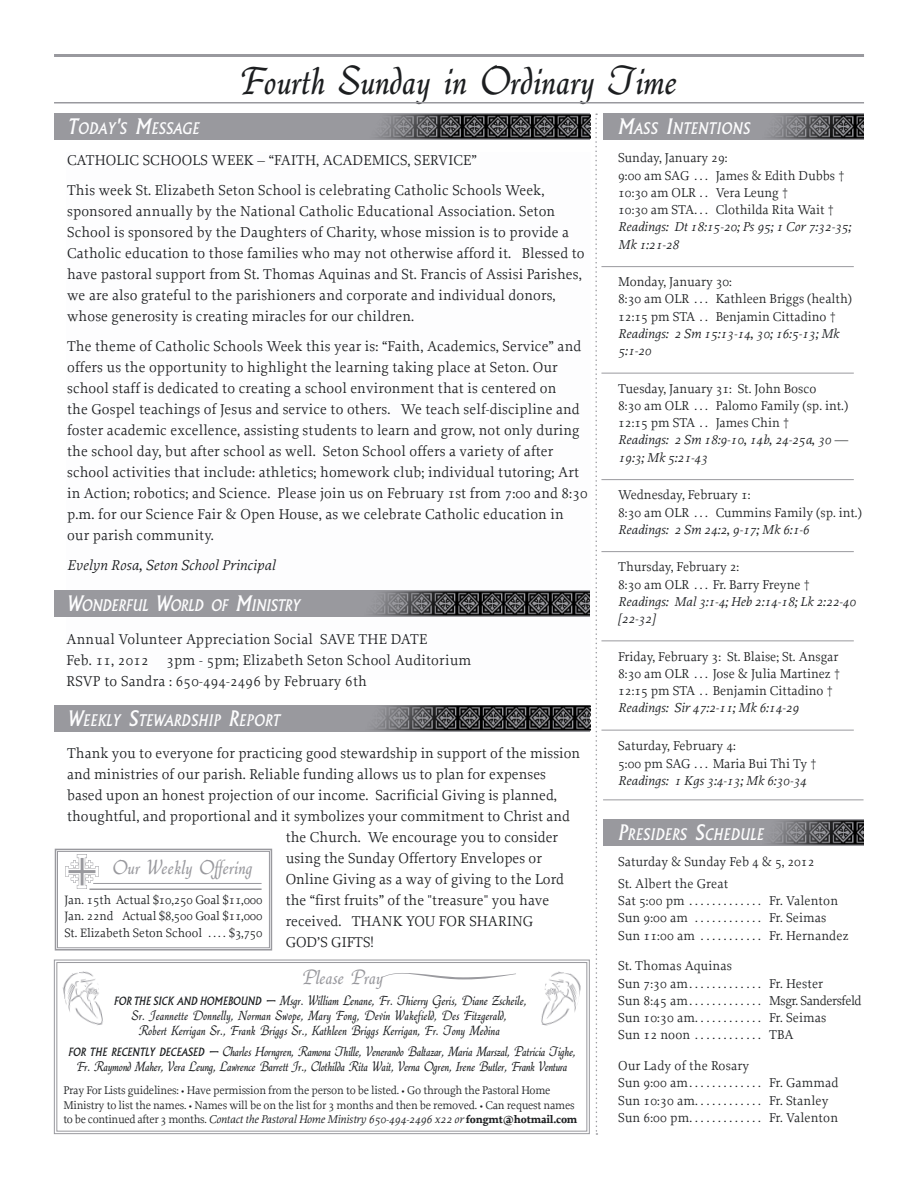
<style>
.page{position:relative;width:918px;height:1188px;background:#fff}
.page>*{position:absolute;margin:0;border:0;box-sizing:border-box;transform-origin:0 0}
.t1{font:72px "Dalliance Flourishes";color:#99999e}
.t2{font:42px "AT Quill";color:#1c1e20}
.t3{font:21px "AT Quill";color:#99999e}
.t4{font:italic 15.75px "Albertus";letter-spacing:.02em;color:#fdfdfe}
.t5{font:italic 15.75px "Albertus";letter-spacing:-.005em;color:#fdfdfe}
.t6{font:15px/21px "Proforma";letter-spacing:.01em;color:#1c1e20}
.t7{font:italic 15px "Proforma";letter-spacing:.01em;color:#1c1e20}
.t8{font:14.25px/15px "AT Quill";letter-spacing:-.005em;color:#1c1e20;text-align:center;scale:.95 1}
.t9{font:13.5px/17.2px "Proforma";color:#1c1e20}
.t10{font:italic 13.5px/17.2px "Proforma";color:#1c1e20}
.t11{font:12.75px/16.5px "Proforma";color:#1c1e20;text-align:justify}
.t12{font:11.85px/14.2px "Proforma";letter-spacing:-.02em;color:#1c1e20}
.s1{font-size:21px}
.s2{font-family:"Albertus";font-style:italic;font-size:11.25px}
.s3{font-family:"Albertus";font-weight:300}
.s4{font-style:italic}
.s5{font-weight:700;font-size:11.25px}
</style>
<div class="page">
<hr style="left:54px;top:54px;width:810px;height:3px;background:#99999e">
<hr style="left:54px;top:102px;width:810px;height:2px;background:#99999e">
<svg style="left:595px;top:113px;width:2px;height:1022px"></svg>
<svg style="left:54px;top:960px;width:536px;height:174px"></svg>
<div style="left:57px;top:962px;width:530px;height:169px;border:1px solid #99999e"></div>
<img style="left:538px;top:970px;width:45px;height:60px">
<img style="left:61px;top:969px;width:44px;height:61px">
<hr style="left:601px;top:266px;width:253px;height:1px;background:#99999e">
<hr style="left:601px;top:373px;width:253px;height:1px;background:#99999e">
<hr style="left:601px;top:479px;width:253px;height:1px;background:#99999e">
<hr style="left:601px;top:551px;width:253px;height:1px;background:#99999e">
<hr style="left:601px;top:640px;width:253px;height:1px;background:#99999e">
<hr style="left:601px;top:730px;width:253px;height:1px;background:#99999e">
<hr style="left:603px;top:799px;width:261px;height:1px;background:#99999e">
<div style="left:603px;top:113px;width:261px;height:27px;background:#99999e"></div>
<img style="left:770px;top:114px;width:94px;height:25px">
<div style="left:55px;top:705px;width:535px;height:27px;background:#99999e"></div>
<img style="left:373px;top:705px;width:217px;height:26px">
<img style="left:603px;top:819px;width:261px;height:27px">
<svg style="left:54px;top:848px;width:219px;height:103px"></svg>
<div style="left:57px;top:851px;width:213px;height:97px;border:1px solid #99999e"></div>
<hr style="left:93px;top:883px;width:169px;height:1px;background:#99999e">
<hr style="left:89px;top:888px;width:173px;height:2px;background:#99999e">
<img style="left:65px;top:855px;width:34px;height:34px">
<div style="left:55px;top:113px;width:535px;height:27px;background:#99999e"></div>
<img style="left:377px;top:114px;width:213px;height:25px">
<div style="left:54px;top:590px;width:536px;height:27px;background:#99999e"></div>
<img style="left:372px;top:591px;width:218px;height:25px">
<h2 class="t2" style="left:240px;top:58px;width:440px">Fourth Sunday in Ordinary Time</h2>
<p class="t4" style="left:68px;top:119px;width:133px"><span class="s1">T</span>ODAY<span class="s1">'</span>S <span class="s1">M</span>ESSAGE</p>
<p class="t6" style="left:67px;top:145px;width:479px;line-height:30px">CATHOLIC SCHOOLS WEEK – “FAITH, ACADEMICS, SERVICE”<br>This week St. Elizabeth Seton School is celebrating Catholic Schools Week,</p>
<p class="t6" style="left:67px;top:200px;width:519px">sponsored annually by the National Catholic Educational Association. Seton School is sponsored by the Daughters of Charity, whose mission is to provide a Catholic education to those families who may not otherwise afford it. Blessed to have pastoral support from St. Thomas Aquinas and St. Francis of Assisi Parishes, we are also grateful to the parishioners and corporate and individual donors, whose generosity is creating miracles for our children.</p>
<p class="t6" style="left:67px;top:335px;width:522px">The theme of Catholic Schools Week this year is: “Faith, Academics, Service” and offers us the opportunity to highlight the learning taking place at Seton. Our school staff is dedicated to creating a school environment that is centered on<br>the Gospel teachings of Jesus and service to others. We teach self-discipline and foster academic excellence, assisting students to learn and grow, not only during the school day, but after school as well. Seton School offers a variety of after school activities that include: athletics; homework club; individual tutoring; Art in Action; robotics; and Science. Please join us on February 1st from 7:00 and 8:30 p.m. for our Science Fair &amp; Open House, as we celebrate Catholic education in our parish community.</p>
<p class="t7" style="left:67px;top:556px;width:210px">Evelyn Rosa, Seton School Principal</p>
<p class="t5" style="left:67px;top:596px;width:234px"><span class="s1">W</span>ONDERFUL <span class="s1">W</span>ORLD OF <span class="s1">M</span>INISTRY</p>
<p class="t6" style="left:66px;top:628px;width:406px">Annual Volunteer Appreciation Social SAVE THE DATE<br>Feb. 11, 2012 3pm - 5pm; Elizabeth Seton School Auditorium<br>RSVP to Sandra : 650-494-2496 by February 6th</p>
<p class="t4" style="left:68px;top:711px;width:213px"><span class="s1">W</span>EEKLY <span class="s1">S</span>TEWARDSHIP <span class="s1">R</span>EPORT</p>
<p class="t6" style="left:67px;top:743px;width:515px">Thank you to everyone for practicing good stewardship in support of the mission</p>
<p class="t6" style="left:67px;top:764px;width:480px">and ministries of our parish. Reliable funding allows us to plan for expenses</p>
<p class="t6" style="left:67px;top:785px;width:491px">based upon an honest projection of our income. Sacrificial Giving is planned,</p>
<p class="t6" style="left:67px;top:806px;width:504px">thoughtful, and proportional and it symbolizes your commitment to Christ and</p>
<p class="t6" style="left:286px;top:827px;width:274px">the Church. We encourage you to consider</p>
<p class="t6" style="left:286px;top:848px;width:258px">using the Sunday Offertory Envelopes or</p>
<p class="t6" style="left:286px;top:869px;width:280px">Online Giving as a way of giving to the Lord</p>
<p class="t6" style="left:286px;top:890px;width:265px">the “first fruits” of the "treasure" you have</p>
<p class="t6" style="left:286px;top:911px;width:249px">received. THANK YOU FOR SHARING</p>
<p class="t6" style="left:286px;top:932px;width:90px">GOD’S GIFTS!</p>
<h3 class="t3" style="left:113px;top:856px;width:142px">Our Weekly Offering</h3>
<p class="t11" style="left:64px;top:891px;width:200px">Jan. 15th Actual $10,250 Goal $11,000<br>Jan. 22nd Actual $8,500 Goal $11,000<br>St. Elizabeth Seton School . . . . $3,750</p>
<h3 class="t3" style="left:302px;top:966px;width:83px">Please Pray</h3>
<h1 class="t1" style="left:381px;top:938px;width:136px">z</h1>
<p class="t8" style="left:114px;top:993px;width:437px"><span class="s2">FOR THE SICK AND HOMEBOUND</span> <span class="s3">–</span> Msgr. William Lenane, Fr. Thierry Geris, Diane Zscheile,<br>Sr. Jeannette Donnelly, Norman Swope, Mary Fong, Devin Wakefield, Des Fitzgerald,<br>Robert Kerrigan Sr., Frank Briggs Sr., Kathleen Briggs Kerrigan, Fr. Tony Medina</p>
<p class="t8" style="left:68px;top:1045px;width:536px"><span class="s2">FOR THE RECENTLY DECEASED</span> <span class="s3">–</span> Charles Horngren, Ramona Thille, Venerando Baltazar, Maria Marszal, Patricia Tighe,<br>Fr. Raymond Maher, Vera Leung, Lawrence Barrett Jr., Clothilda Rita Wait, Verna Ogren, Irene Butler, Frank Ventura</p>
<p class="t12" style="left:63px;top:1083px;width:516px">Pray For Lists guidelines: • Have permission from the person to be listed. • Go through the Pastoral Home<br>Ministry to list the names. • Names will be on the list for 3 months and then be removed. • Can request names to be continued after 3 months. <span class="s4">Contact the Pastoral Home Ministry 650-494-2496 x22 or</span> <span class="s5">fongmt@hotmail.com</span></p>
<p class="t4" style="left:618px;top:119px;width:134px"><span class="s1">M</span>ASS <span class="s1">I</span>NTENTIONS</p>
<p class="t9" style="left:618px;top:149px;width:228px">Sunday, January 29:<br>9:00 am SAG . . . James &amp; Edith Dubbs †<br>10:30 am OLR . . Vera Leung †<br>10:30 am STA. . . Clothilda Rita Wait †</p>
<p class="t10" style="left:618px;top:218px;width:234px">Readings: Dt 18:15-20; Ps 95; 1 Cor 7:32-35;<br>Mk 1:21-28</p>
<p class="t9" style="left:618px;top:273px;width:235px">Monday, January 30:<br>8:30 am OLR . . . Kathleen Briggs (health)<br>12:15 pm STA . . Benjamin Cittadino †</p>
<p class="t10" style="left:618px;top:325px;width:222px">Readings: 2 Sm 15:13-14, 30; 16:5-13; Mk<br>5:1-20</p>
<p class="t9" style="left:618px;top:380px;width:231px">Tuesday, January 31: St. John Bosco<br>8:30 am OLR . . . Palomo Family (sp. int.)<br>12:15 pm STA . . James Chin †</p>
<p class="t10" style="left:618px;top:431px;width:231px">Readings: 2 Sm 18:9-10, 14b, 24-25a, 30 —<br>19:3; Mk 5:21-43</p>
<p class="t9" style="left:618px;top:486px;width:245px">Wednesday, February 1:<br>8:30 am OLR . . . Cummins Family (sp. int.)</p>
<p class="t10" style="left:618px;top:520px;width:193px">Readings: 2 Sm 24:2, 9-17; Mk 6:1-6</p>
<p class="t9" style="left:618px;top:558px;width:194px">Thursday, February 2:<br>8:30 am OLR . . . Fr. Barry Freyne †</p>
<p class="t10" style="left:618px;top:592px;width:239px">Readings: Mal 3:1-4; Heb 2:14-18; Lk 2:22-40 [22-32]</p>
<p class="t9" style="left:618px;top:647px;width:224px">Friday, February 3: St. Blaise; St. Ansgar<br>8:30 am OLR . . . Jose &amp; Julia Martinez †<br>12:15 pm STA . . Benjamin Cittadino †</p>
<p class="t10" style="left:618px;top:699px;width:182px">Readings: Sir 47:2-11; Mk 6:14-29</p>
<p class="t9" style="left:618px;top:736px;width:200px;line-height:18px">Saturday, February 4:<br>5:00 pm SAG . . . Maria Bui Thi Ty †</p>
<p class="t10" style="left:618px;top:772px;width:190px">Readings: 1 Kgs 3:4-13; Mk 6:30-34</p>
<p class="t4" style="left:618px;top:825px;width:147px"><span class="s1">P</span>RESIDERS <span class="s1">S</span>CHEDULE</p>
<p class="t9" style="left:618px;top:850px;width:198px;line-height:22.2px">Saturday &amp; Sunday Feb 4 &amp; 5, 2012<br>St. Albert the Great</p>
<p class="t9" style="left:618px;top:892px;width:232px">Sat 5:00 pm . . . . . . . . . . . . . Fr. Valenton<br>Sun 9:00 am . . . . . . . . . . . . Fr. Seimas<br>Sun 11:00 am . . . . . . . . . . . Fr. Hernandez</p>
<p class="t9" style="left:618px;top:957px;width:245px">St. Thomas Aquinas<br>Sun 7:30 am. . . . . . . . . . . . . Fr. Hester<br>Sun 8:45 am. . . . . . . . . . . . . Msgr. Sandersfeld Sun 10:30 am. . . . . . . . . . . . Fr. Seimas<br>Sun 12 noon ............ TBA</p>
<p class="t9" style="left:618px;top:1057px;width:222px">Our Lady of the Rosary<br>Sun 9:00 am. . . . . . . . . . . . . Fr. Gammad Sun 10:30 am. . . . . . . . . . . . Fr. Stanley Sun 6:00 pm. . . . . . . . . . . . . Fr. Valenton</p>
</div>
